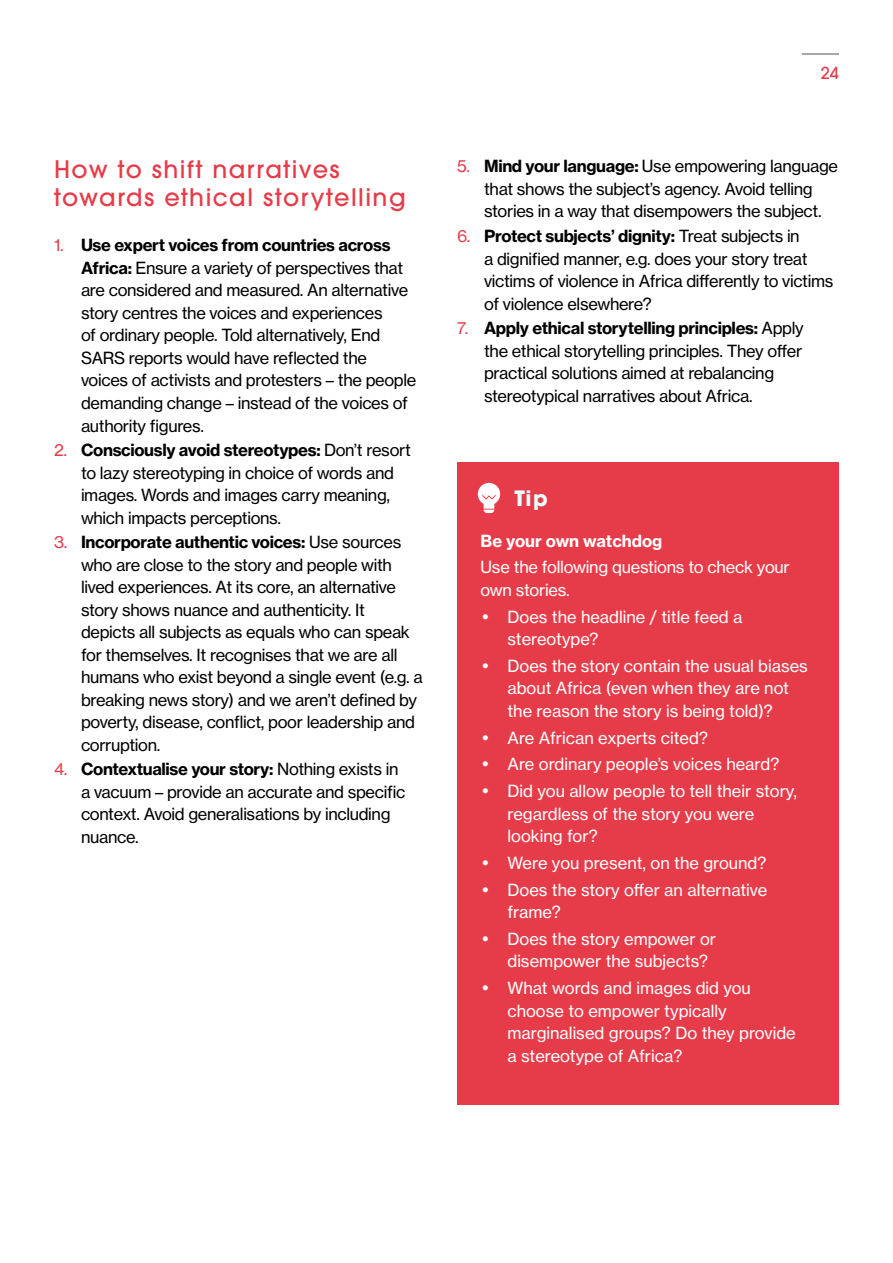
<style>
.page{position:relative;width:893px;height:1263px;background:#fff}
.page>*{position:absolute;margin:0;border:0;box-sizing:border-box;transform-origin:0 0}
.t1{font:500 24px/28.8px "ITC Avant Garde Pro";letter-spacing:.06em;color:#e63c4a}
.t2{font:700 21px "ITC Avant Garde Pro";color:#e6ffff}
.t3{font:16.5px/22.5px "N Haas Grotesk TX Pro 55 Rg";letter-spacing:-.02em;color:#000}
.t4{font:16.5px/22.5px "N Haas Grotesk TX Pro 55 Rg";color:#fff}
.t5{font:16.5px "N Haas Grotesk TX Pro 75 Bd";letter-spacing:-.02em;color:#000}
.t6{font:16.5px "N Haas Grotesk TX Pro 75 Bd";color:#fff}
.t7{font:500 16.5px "ITC Avant Garde Pro";color:#e63c4a}
.s1{font-family:"N Haas Grotesk TX Pro 55 Rg";color:#e63c4a}
.s2{font-family:"N Haas Grotesk TX Pro 75 Bd"}
.s3{font-family:"N Haas Grotesk TX Pro 55 Rg"}
.s4{color:#e63c4a}
.s5{font-family:"ITC Avant Garde Pro"}
</style>
<div class="page">
<hr style="left:802px;top:54px;width:37px;height:1px;background:#4f5050">
<div style="left:457px;top:462px;width:382px;height:642px;background:#e63c4a"></div>
<svg style="left:478px;top:483px;width:22px;height:30px"></svg>
<h1 class="t1" style="left:54px;top:154px;width:353px">How to shift narratives towards ethical storytelling</h1>
<p class="t5" style="left:54px;top:235px;width:338px"><span class="s1">1.</span> Use expert voices from countries across</p>
<p class="t3" style="left:81px;top:257px;width:337px"><span class="s2">Africa:</span> Ensure a variety of perspectives that are considered and measured. An alternative story centres the voices and experiences<br>of ordinary people. Told alternatively, End SARS reports would have reflected the voices of activists and protesters – the people demanding change – instead of the voices of authority figures.</p>
<p class="t5" style="left:54px;top:440px;width:358px"><span class="s1">2.</span> Consciously avoid stereotypes: <span class="s3">Don’t resort</span></p>
<p class="t3" style="left:81px;top:461px;width:315px">to lazy stereotyping in choice of words and images. Words and images carry meaning, which impacts perceptions.</p>
<p class="t5" style="left:54px;top:532px;width:349px"><span class="s1">3.</span> Incorporate authentic voices: <span class="s3">Use sources</span></p>
<p class="t3" style="left:81px;top:553px;width:343px">who are close to the story and people with lived experiences. At its core, an alternative story shows nuance and authenticity. It depicts all subjects as equals who can speak for themselves. It recognises that we are all humans who exist beyond a single event (e.g. a breaking news story) and we aren’t defined by poverty, disease, conflict, poor leadership and corruption.</p>
<p class="t5" style="left:54px;top:759px;width:346px"><span class="s1">4.</span> Contextualise your story: <span class="s3">Nothing exists in</span></p>
<p class="t3" style="left:81px;top:781px;width:326px">a vacuum – provide an accurate and specific context. Avoid generalisations by including nuance.</p>
<p class="t7" style="left:821px;top:63px;width:20px">24</p>
<p class="t3" style="left:484px;top:155px;width:355px;text-indent:-27px"><span class="s4">5.</span> <span class="s2">Mind your language:</span> Use empowering language that shows the subject’s agency. Avoid telling stories in a way that disempowers the subject.</p>
<p class="t5" style="left:457px;top:226px;width:344px"><span class="s1">6.</span> Protect subjects’ dignity: <span class="s3">Treat subjects in</span></p>
<p class="t3" style="left:484px;top:247px;width:351px">a dignified manner, e.g. does your story treat victims of violence in Africa differently to victims of violence elsewhere?</p>
<p class="t5" style="left:457px;top:318px;width:348px"><span class="s1">7.</span> Apply ethical storytelling principles: <span class="s3">Apply</span></p>
<p class="t3" style="left:484px;top:339px;width:320px">the ethical storytelling principles. They offer practical solutions aimed at rebalancing stereotypical narratives about Africa.</p>
<p class="t2" style="left:514px;top:484px;width:35px">Tip</p>
<p class="t6" style="left:480px;top:530px;width:183px">Be your own watchdog</p>
<p class="t4" style="left:480px;top:556px;width:311px">Use the following questions to check your own stories.</p>
<p class="t4" style="left:507px;top:605px;width:236px;text-indent:-27px"><span class="s5">•</span> Does the headline / title feed a stereotype?</p>
<p class="t4" style="left:480px;top:654px;width:329px;text-align:center"><span class="s5">•</span> Does the story contain the usual biases about Africa (even when they are not<br>the reason the story is being told)?</p>
<p class="t4" style="left:480px;top:726px;width:229px"><span class="s5">•</span> Are African experts cited?</p>
<p class="t4" style="left:480px;top:753px;width:300px"><span class="s5">•</span> Are ordinary people’s voices heard?</p>
<p class="t4" style="left:507px;top:780px;width:291px;text-indent:-27px"><span class="s5">•</span> Did you allow people to tell their story, regardless of the story you were looking for?</p>
<p class="t4" style="left:480px;top:851px;width:288px"><span class="s5">•</span> Were you present, on the ground?</p>
<p class="t4" style="left:507px;top:878px;width:261px;text-indent:-27px"><span class="s5">•</span> Does the story offer an alternative frame?</p>
<p class="t4" style="left:507px;top:927px;width:210px;text-indent:-27px"><span class="s5">•</span> Does the story empower or disempower the subjects?</p>
<p class="t4" style="left:507px;top:977px;width:290px;text-indent:-27px"><span class="s5">•</span> What words and images did you choose to empower typically marginalised groups? Do they provide a stereotype of Africa?</p>
</div>
